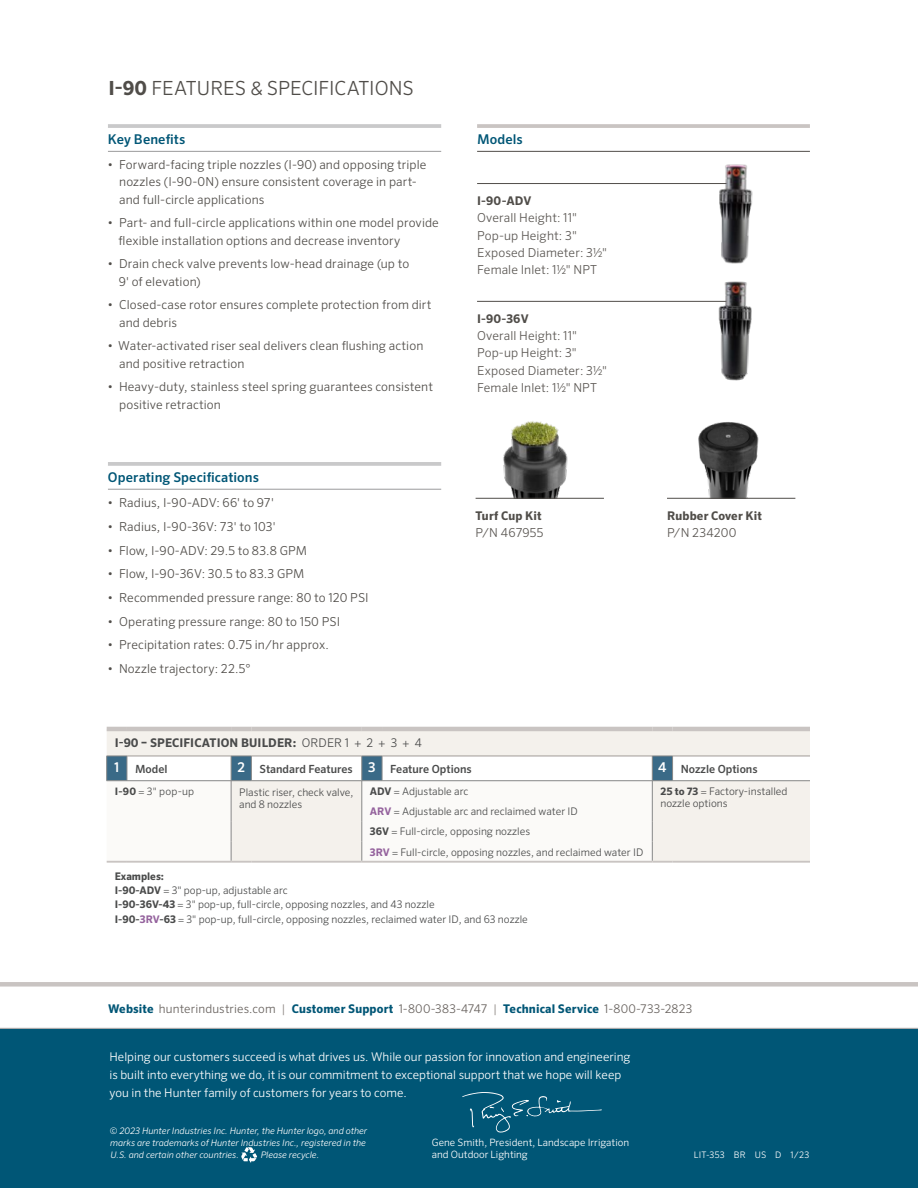
<style>
.page{position:relative;width:918px;height:1188px;background:#fff}
.page>*{position:absolute;margin:0;border:0;box-sizing:border-box;transform-origin:0 0}
.t1{font:300 19.5px "Sero Pro";color:#504d49}
.t2{font:500 13.5px "Sero Pro";letter-spacing:.01em;color:#005676}
.t3{font:300 12.3px/17.2px "Sero Pro";letter-spacing:.01em;color:#504d49}
.t4{font:300 12.3px/17.2px "Sero Pro";letter-spacing:.01em;color:#5b5753}
.t5{font:300 12px/18px "Sero Pro";color:#fff}
.t6{font:300 12px "Sero Pro";letter-spacing:.015em;color:#68625e}
.t7{font:700 12px "Sero Pro";letter-spacing:.01em;color:#504d49}
.t8{font:700 12px "Sero Pro";letter-spacing:.01em;color:#4a4b4b}
.t9{font:500 11.25px "Sero Pro";color:#4a4b4b}
.t10{font:300 10.5px/14.2px "Sero Pro";color:#4a4b4b}
.t11{font:300 10.35px "Sero Pro";color:#4a4b4b}
.t12{font:300 10.2px/12.1px "Sero Pro";color:#fff}
.t13{font:italic 300 9px/12px "Sero Pro";color:#fff}
.t14{font:300 9px "Sero Pro";letter-spacing:.025em;color:#fff}
.s1{font-weight:700}
.s2{font-weight:300}
.s3{font-size:13.5px;color:#fff}
.s4{font-weight:700;font-size:10.35px}
.s5{font-size:10.35px}
.s6{font-weight:700;color:#94629d}
.s7{font-weight:700;color:#005676}
.s8{color:#908a86}
</style>
<div class="page">
<div style="left:0;top:982px;width:918px;height:5px;background:#c9c4c2"></div>
<div style="left:0;top:1029px;width:918px;height:159px;background:#005676"></div>
<hr style="left:0;top:1028px;width:918px;height:1px;background:#9b9b9c">
<svg style="left:462px;top:1092px;width:140px;height:41px"></svg>
<svg style="left:241px;top:1147px;width:16px;height:16px"></svg>
<hr style="left:108px;top:124px;width:333px;height:4px;background:#c9c9ca">
<hr style="left:108px;top:151px;width:333px;height:1px;background:#9b9b9c">
<hr style="left:108px;top:462px;width:333px;height:4px;background:#c9c9ca">
<hr style="left:108px;top:489px;width:333px;height:1px;background:#9b9b9c">
<hr style="left:477px;top:301px;width:251px;height:1px;background:#504d49">
<hr style="left:477px;top:183px;width:254px;height:1px;background:#504d49">
<hr style="left:477px;top:124px;width:333px;height:4px;background:#c9c4c2">
<hr style="left:477px;top:151px;width:333px;height:1px;background:#504d49">
<img style="left:699px;top:164px;width:54px;height:217px">
<img style="left:495px;top:421px;width:81px;height:77px">
<img style="left:667px;top:422px;width:109px;height:76px">
<svg style="left:107px;top:731px;width:703px;height:130px;background:#f3f0ec"></svg>
<hr style="left:673px;top:756px;width:137px;height:1px;background:#a19b97">
<hr style="left:673px;top:820px;width:137px;height:2px;background:#f4f1ec">
<hr style="left:673px;top:841px;width:137px;height:1px;background:#f4f1ec">
<hr style="left:673px;top:780px;width:137px;height:1px;background:#868787">
<hr style="left:107px;top:727px;width:20px;height:4px;background:#c9c4c2">
<hr style="left:127px;top:727px;width:104px;height:4px;background:#c9c4c2">
<hr style="left:231px;top:727px;width:20px;height:4px;background:#c9c4c2">
<hr style="left:251px;top:727px;width:111px;height:4px;background:#c9c4c2">
<hr style="left:362px;top:727px;width:20px;height:4px;background:#c9c4c2">
<hr style="left:382px;top:727px;width:270px;height:4px;background:#c9c4c2">
<hr style="left:652px;top:727px;width:21px;height:4px;background:#c9c4c2">
<hr style="left:673px;top:727px;width:137px;height:4px;background:#c9c4c2">
<hr style="left:107px;top:861px;width:20px;height:2px;background:#c9c4c2">
<hr style="left:127px;top:861px;width:104px;height:2px;background:#c9c4c2">
<hr style="left:231px;top:861px;width:20px;height:2px;background:#c9c4c2">
<hr style="left:251px;top:861px;width:111px;height:2px;background:#c9c4c2">
<hr style="left:362px;top:861px;width:20px;height:2px;background:#c9c4c2">
<hr style="left:382px;top:861px;width:270px;height:2px;background:#c9c4c2">
<hr style="left:652px;top:861px;width:21px;height:2px;background:#c9c4c2">
<hr style="left:673px;top:861px;width:137px;height:2px;background:#c9c4c2">
<svg style="left:106px;top:756px;width:567px;height:105px"></svg>
<hr style="left:476px;top:498px;width:128px;height:1px;background:#504d49">
<hr style="left:667px;top:498px;width:128px;height:1px;background:#504d49">
<h1 class="t1" style="left:108px;top:76px;width:307px"><span class="s1">I-90</span> FEATURES &amp; SPECIFICATIONS</h1>
<p class="t2" style="left:108px;top:131px;width:79px">Key Benefits</p>
<p class="t3" style="left:119px;top:156px;width:309px;text-indent:-12px">• Forward-facing triple nozzles (I-90) and opposing triple nozzles (I-90-0N) ensure consistent coverage in part&shy;and full-circle applications</p>
<p class="t3" style="left:119px;top:214px;width:322px;text-indent:-11px">• Part- and full-circle applications within one model provide flexible installation options and decrease inventory</p>
<p class="t3" style="left:119px;top:255px;width:292px;text-indent:-11px">• Drain check valve prevents low-head drainage (up to<br>9' of elevation)</p>
<p class="t3" style="left:119px;top:296px;width:314px;text-indent:-12px">• Closed-case rotor ensures complete protection from dirt and debris</p>
<p class="t3" style="left:119px;top:337px;width:306px;text-indent:-12px">• Water-activated riser seal delivers clean flushing action and positive retraction</p>
<p class="t3" style="left:119px;top:378px;width:315px;text-indent:-12px">• Heavy-duty, stainless steel spring guarantees consistent positive retraction</p>
<p class="t2" style="left:108px;top:469px;width:152px">Operating Specifications</p>
<p class="t3" style="left:108px;top:494px;width:168px">• Radius, I-90-ADV: 66' to 97'</p>
<p class="t3" style="left:108px;top:518px;width:170px">• Radius, I-90-36V: 73' to 103'</p>
<p class="t3" style="left:108px;top:541px;width:201px">• Flow, I-90-ADV: 29.5 to 83.8 GPM</p>
<p class="t3" style="left:108px;top:565px;width:198px">• Flow, I-90-36V: 30.5 to 83.3 GPM</p>
<p class="t3" style="left:108px;top:589px;width:263px">• Recommended pressure range: 80 to 120 PSI</p>
<p class="t3" style="left:108px;top:613px;width:234px">• Operating pressure range: 80 to 150 PSI</p>
<p class="t3" style="left:108px;top:636px;width:223px">• Precipitation rates: 0.75 in/hr approx.</p>
<p class="t3" style="left:108px;top:660px;width:145px">• Nozzle trajectory: 22.5°</p>
<p class="t2" style="left:477px;top:131px;width:47px">Models</p>
<p class="t7" style="left:477px;top:194px;width:56px">I-90-ADV</p>
<p class="t4" style="left:477px;top:209px;width:132px">Overall Height: 11"<br>Pop-up Height: 3"<br>Exposed Diameter: 3½"<br>Female Inlet: 1½" NPT</p>
<p class="t7" style="left:477px;top:311px;width:53px">I-90-36V</p>
<p class="t4" style="left:477px;top:327px;width:132px">Overall Height: 11"<br>Pop-up Height: 3"<br>Exposed Diameter: 3½"<br>Female Inlet: 1½" NPT</p>
<p class="t7" style="left:476px;top:508px;width:67px">Turf Cup Kit</p>
<p class="t4" style="left:476px;top:524px;width:69px">P/N 467955</p>
<p class="t7" style="left:667px;top:508px;width:96px">Rubber Cover Kit</p>
<p class="t4" style="left:667px;top:524px;width:71px">P/N 234200</p>
<p class="t8" style="left:115px;top:736px;width:308px">I-90 – SPECIFICATION BUILDER: <span class="s2">ORDER 1 + 2 + 3 + 4</span></p>
<p class="t9" style="left:114px;top:762px;width:55px"><span class="s3">1</span> Model</p>
<p class="t9" style="left:237px;top:762px;width:236px"><span class="s3">2</span> Standard Features <span class="s3">3</span> Feature Options</p>
<p class="t9" style="left:658px;top:762px;width:101px"><span class="s3">4</span> Nozzle Options</p>
<p class="t11" style="left:115px;top:785px;width:81px"><span class="s1">I-90</span> = 3" pop-up</p>
<p class="t10" style="left:239px;top:786px;width:116px;line-height:12.6px">Plastic riser, check valve, and 8 nozzles</p>
<p class="t10" style="left:370px;top:784px;width:100px"><span class="s1">ADV</span> = Adjustable arc</p>
<p class="t10" style="left:660px;top:785px;width:129px;line-height:12.6px"><span class="s4">25 to 73</span> <span class="s5">=</span> Factory-installed nozzle options</p>
<p class="t10" style="left:370px;top:801px;width:275px;line-height:20.2px"><span class="s6">ARV</span> = Adjustable arc and reclaimed water ID<br><span class="s1">36V</span> = Full-circle, opposing nozzles<br><span class="s6">3RV</span> = Full-circle, opposing nozzles, and reclaimed water ID</p>
<p class="t10" style="left:115px;top:869px;width:415px"><span class="s1">Examples:<br>I-90-ADV</span> = 3" pop-up, adjustable arc<br><span class="s1">I-90-36V-43</span> = 3" pop-up, full-circle, opposing nozzles, and 43 nozzle<br><span class="s1">I-90-</span><span class="s6">3RV</span><span class="s1">-63</span> = 3" pop-up, full-circle, opposing nozzles, reclaimed water ID, and 63 nozzle</p>
<p class="t6" style="left:108px;top:1001px;width:586px"><span class="s7">Website</span> hunterindustries.com <span class="s8">|</span> <span class="s7">Customer Support</span> 1-800-383-4747 <span class="s8">|</span> <span class="s7">Technical Service</span> 1-800-733-2823</p>
<p class="t5" style="left:110px;top:1047px;width:523px">Helping our customers succeed is what drives us. While our passion for innovation and engineering is built into everything we do, it is our commitment to exceptional support that we hope will keep you in the Hunter family of customers for years to come.</p>
<p class="t13" style="left:110px;top:1125px;width:259px">© 2023 Hunter Industries Inc. Hunter, the Hunter logo, and other marks are trademarks of Hunter Industries Inc., registered in the<br>U.S. and certain other countries.</p>
<p class="t13" style="left:261px;top:1149px;width:60px">Please recycle.</p>
<p class="t12" style="left:432px;top:1136px;width:199px">Gene Smith, President, Landscape Irrigation and Outdoor Lighting</p>
<p class="t14" style="left:694px;top:1149px;width:117px">LIT-353 BR US D 1/23</p>
</div>
